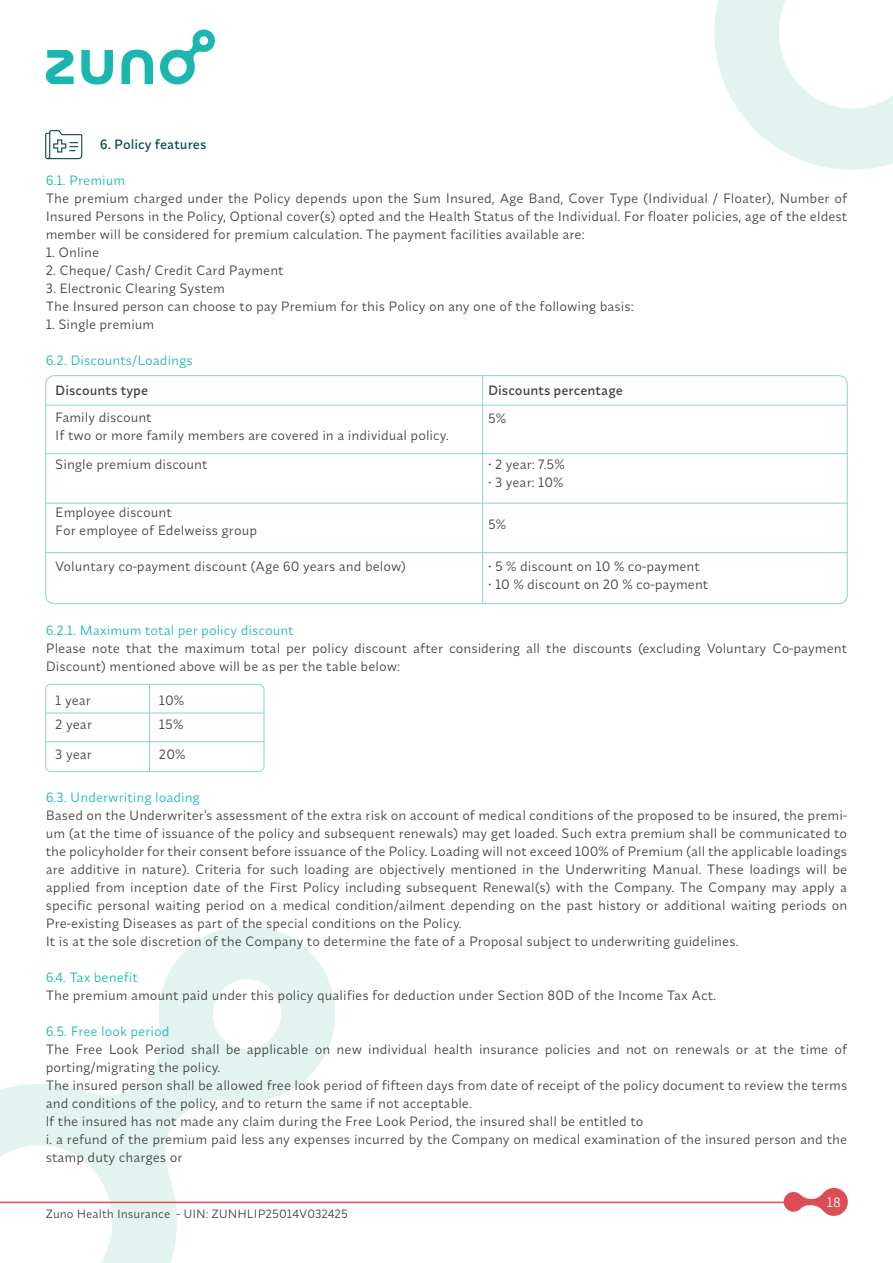
<style>
.page{position:relative;width:893px;height:1263px;background:#fff}
.page>*{position:absolute;margin:0;border:0;box-sizing:border-box;transform-origin:0 0}
.t1{font:13.5px/18px "Synonym";color:#3e3e3f}
.t2{font:13.5px "Synonym";color:#1ab6af}
.t3{font:500 13.5px "Synonym";color:#3e3e3f}
.t4{font:500 13.5px "Synonym";color:#0d474f}
.t5{font:13.5px "Synonym";color:#fff}
.t6{font:12px "Synonym";color:#3e3e3f}
</style>
<div class="page">
<svg style="left:714px;top:0;width:179px;height:170px"></svg>
<svg style="left:0;top:925px;width:335px;height:338px"></svg>
<div style="left:45px;top:375px;width:803px;height:229px;border:1px solid #8ad2ce;border-radius:9px"></div>
<hr style="left:46px;top:405px;width:801px;height:1px;background:#8ad2ce">
<hr style="left:46px;top:453px;width:801px;height:1px;background:#8ad2ce">
<hr style="left:46px;top:503px;width:801px;height:1px;background:#8ad2ce">
<hr style="left:46px;top:552px;width:801px;height:1px;background:#8ad2ce">
<hr style="left:482px;top:376px;width:1px;height:228px;background:#8ad2ce">
<div style="left:45px;top:684px;width:219px;height:88px;border:1px solid #8ad2ce;border-radius:5px"></div>
<hr style="left:46px;top:713px;width:218px;height:1px;background:#8ad2ce">
<hr style="left:46px;top:741px;width:218px;height:1px;background:#8ad2ce">
<hr style="left:149px;top:684px;width:1px;height:87px;background:#8ad2ce">
<svg style="left:45px;top:130px;width:38px;height:30px"></svg>
<hr style="left:0;top:1202px;width:817px;height:1px;background:#dc4d55">
<svg style="left:784px;top:1188px;width:64px;height:28px"></svg>
<svg style="left:45px;top:29px;width:170px;height:56px"></svg>
<p class="t4" style="left:100px;top:136px;width:108px">6. Policy features</p>
<p class="t2" style="left:46px;top:172px;width:81px">6.1. Premium</p>
<p class="t1" style="left:46px;top:189px;width:803px;text-align:justify">The premium charged under the Policy depends upon the Sum Insured, Age Band, Cover Type (Individual / Floater), Number of Insured Persons in the Policy, Optional cover(s) opted and the Health Status of the Individual. For floater policies, age of the eldest member will be considered for premium calculation. The payment facilities available are:</p>
<p class="t1" style="left:46px;top:243px;width:55px">1. Online</p>
<p class="t1" style="left:46px;top:261px;width:240px">2. Cheque/ Cash/ Credit Card Payment</p>
<p class="t1" style="left:46px;top:279px;width:589px">3. Electronic Clearing System<br>The Insured person can choose to pay Premium for this Policy on any one of the following basis:</p>
<p class="t1" style="left:46px;top:315px;width:110px">1. Single premium</p>
<p class="t2" style="left:46px;top:352px;width:149px">6.2. Discounts/Loadings</p>
<p class="t3" style="left:55px;top:382px;width:95px">Discounts type</p>
<p class="t3" style="left:488px;top:382px;width:136px">Discounts percentage</p>
<p class="t1" style="left:55px;top:408px;width:395px">Family discount<br>If two or more family members are covered in a individual policy.</p>
<p class="t1" style="left:488px;top:409px;width:20px">5%</p>
<p class="t1" style="left:55px;top:456px;width:154px">Single premium discount</p>
<p class="t1" style="left:55px;top:504px;width:203px">Employee discount<br>For employee of Edelweiss group</p>
<p class="t1" style="left:55px;top:557px;width:352px">Voluntary co-payment discount (Age 60 years and below)</p>
<p class="t1" style="left:488px;top:456px;width:78px">• 2 year: 7.5%</p>
<p class="t1" style="left:488px;top:474px;width:77px">• 3 year: 10%</p>
<p class="t1" style="left:488px;top:516px;width:20px">5%</p>
<p class="t1" style="left:488px;top:557px;width:214px">• 5 % discount on 10 % co-payment</p>
<p class="t1" style="left:488px;top:575px;width:222px">• 10 % discount on 20 % co-payment</p>
<p class="t2" style="left:46px;top:622px;width:250px">6.2.1. Maximum total per policy discount</p>
<p class="t1" style="left:46px;top:639px;width:803px">Please note that the maximum total per policy discount after considering all the discounts (excluding Voluntary Co-payment<br>Discount) mentioned above will be as per the table below:</p>
<p class="t1" style="left:159px;top:688px;width:27px;line-height:24.5px">10%<br>15%</p>
<p class="t1" style="left:159px;top:745px;width:28px">20%</p>
<p class="t2" style="left:46px;top:789px;width:156px">6.3. Underwriting loading</p>
<p class="t1" style="left:46px;top:806px;width:803px">Based on the Underwriter’s assessment of the extra risk on account of medical conditions of the proposed to be insured, the premi&shy;um (at the time of issuance of the policy and subsequent renewals) may get loaded. Such extra premium shall be communicated to the policyholder for their consent before issuance of the Policy. Loading will not exceed 100% of Premium (all the applicable loadings are additive in nature). Criteria for such loading are objectively mentioned in the Underwriting Manual. These loadings will be applied from inception date of the First Policy including subsequent Renewal(s) with the Company. The Company may apply a specific personal waiting period on a medical condition/ailment depending on the past history or additional waiting periods on Pre-existing Diseases as part of the special conditions on the Policy.<br>It is at the sole discretion of the Company to determine the fate of a Proposal subject to underwriting guidelines.</p>
<p class="t2" style="left:46px;top:969px;width:94px">6.4. Tax benefit</p>
<p class="t1" style="left:46px;top:986px;width:672px">The premium amount paid under this policy qualifies for deduction under Section 80D of the Income Tax Act.</p>
<p class="t2" style="left:46px;top:1023px;width:125px">6.5. Free look period</p>
<p class="t1" style="left:46px;top:1040px;width:803px">The Free Look Period shall be applicable on new individual health insurance policies and not on renewals or at the time of porting/migrating the policy.<br>The insured person shall be allowed free look period of fifteen days from date of receipt of the policy document to review the terms and conditions of the policy, and to return the same if not acceptable.<br>lf the insured has not made any claim during the Free Look Period, the insured shall be entitled to<br>i. a refund of the premium paid less any expenses incurred by the Company on medical examination of the insured person and the stamp duty charges or</p>
<p class="t1" style="left:55px;top:688px;width:38px;line-height:24.5px">1 year<br>2 year</p>
<p class="t1" style="left:55px;top:745px;width:38px">3 year</p>
<p class="t6" style="left:46px;top:1207px;width:304px">Zuno Health Insurance - UIN: ZUNHLIP25014V032425</p>
<p class="t5" style="left:827px;top:1194px;width:16px">18</p>
</div>
